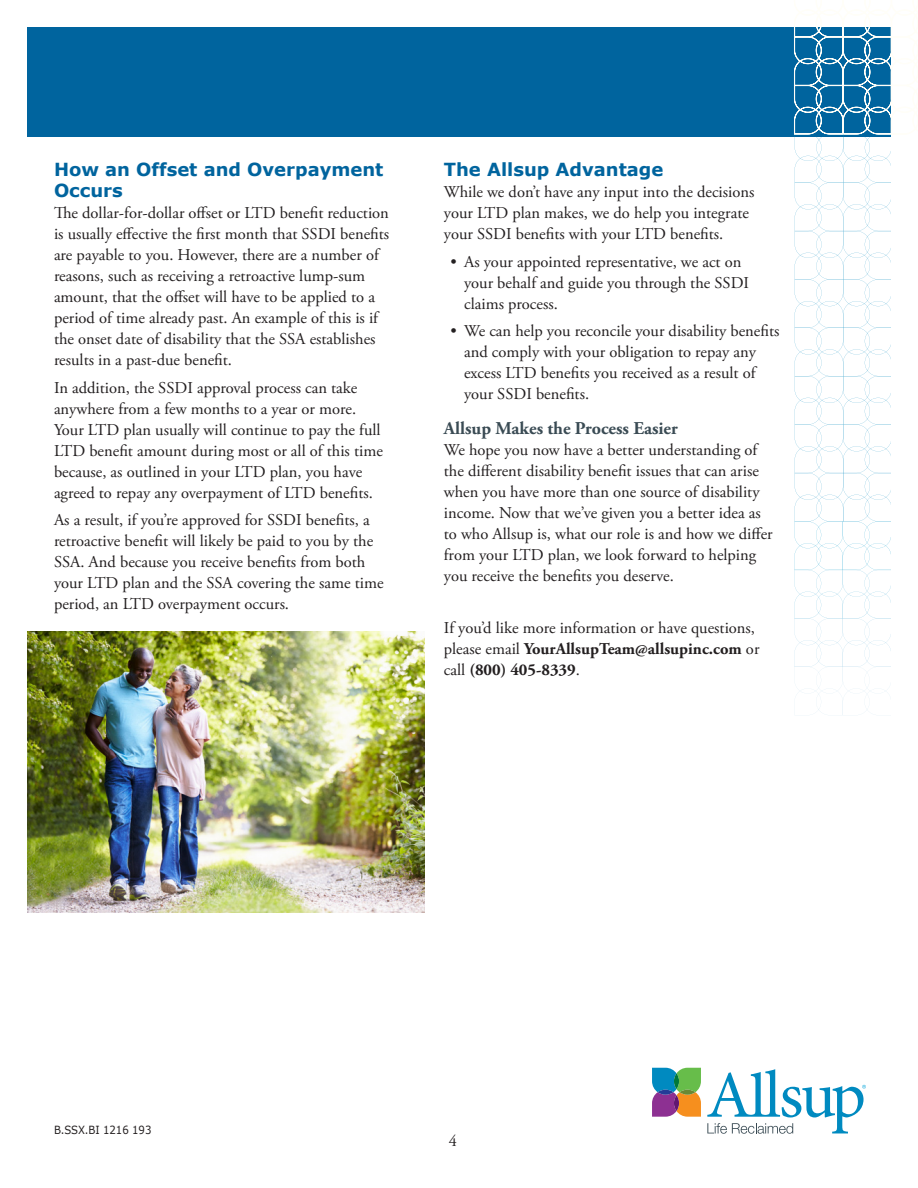
<style>
.page{position:relative;width:918px;height:1188px;background:#fff}
.page>*{position:absolute;margin:0;border:0;box-sizing:border-box;transform-origin:0 0}
.t1{font:700 18px/21px "Verdana";color:#00649e}
.t2{font:700 18px "Adobe Garamond Pro";color:#3a4b54}
.t3{font:16.5px/21px "Adobe Garamond Pro";color:#231f20}
.t4{font:16.2px "Adobe Garamond Pro";color:#231f20}
.t5{font:11.25px "Verdana";letter-spacing:-.005em;color:#231f20;scale:.9 1}
.s1{font-weight:700}
</style>
<div class="page">
<div style="left:27px;top:27px;width:864px;height:109px;background:#00649e"></div>
<svg style="left:794px;top:27px;width:97px;height:688px"></svg>
<svg style="left:652px;top:1068px;width:49px;height:49px;background:#848979"></svg>
<svg style="left:658px;top:1090px;width:15px;height:5px"></svg>
<svg style="left:674px;top:1073px;width:5px;height:16px"></svg>
<svg style="left:707px;top:1069px;width:159px;height:65px"></svg>
<img style="left:27px;top:632px;width:397px;height:280px">
<p class="t1" style="left:54px;top:158px;width:331px">How an Offset and Overpayment<br>Occurs</p>
<p class="t3" style="left:54px;top:203px;width:337px">The dollar-for-dollar offset or LTD benefit reduction is usually effective the first month that SSDI benefits are payable to you. However, there are a number of reasons, such as receiving a retroactive lump-sum amount, that the offset will have to be applied to a period of time already past. An example of this is if the onset date of disability that the SSA establishes results in a past-due benefit.</p>
<p class="t3" style="left:54px;top:377px;width:330px">In addition, the SSDI approval process can take anywhere from a few months to a year or more.<br>Your LTD plan usually will continue to pay the full LTD benefit amount during most or all of this time because, as outlined in your LTD plan, you have agreed to repay any overpayment of LTD benefits.</p>
<p class="t3" style="left:54px;top:510px;width:331px">As a result, if you’re approved for SSDI benefits, a retroactive benefit will likely be paid to you by the SSA. And because you receive benefits from both your LTD plan and the SSA covering the same time period, an LTD overpayment occurs.</p>
<p class="t1" style="left:444px;top:158px;width:221px">The Allsup Advantage</p>
<p class="t3" style="left:444px;top:182px;width:312px">While we don’t have any input into the decisions your LTD plan makes, we do help you integrate your SSDI benefits with your LTD benefits.</p>
<p class="t3" style="left:464px;top:251px;width:287px;text-indent:-14px">• As your appointed representative, we act on your behalf and guide you through the SSDI claims process.</p>
<p class="t3" style="left:464px;top:321px;width:317px;text-indent:-14px">• We can help you reconcile your disability benefits and comply with your obligation to repay any excess LTD benefits you received as a result of your SSDI benefits.</p>
<p class="t2" style="left:444px;top:418px;width:235px">Allsup Makes the Process Easier</p>
<p class="t3" style="left:444px;top:440px;width:330px">We hope you now have a better understanding of the different disability benefit issues that can arise when you have more than one source of disability income. Now that we’ve given you a better idea as to who Allsup is, what our role is and how we differ from your LTD plan, we look forward to helping you receive the benefits you deserve.</p>
<p class="t3" style="left:444px;top:618px;width:317px">If you’d like more information or have questions, please email <span class="s1">YourAllsupTeam@allsupinc.com</span> or call <span class="s1">(800) 405-8339</span>.</p>
<p class="t5" style="left:54px;top:1122px;width:110px">B.SSX.BI 1216 193</p>
<p class="t4" style="left:449px;top:1131px;width:10px">4</p>
</div>
